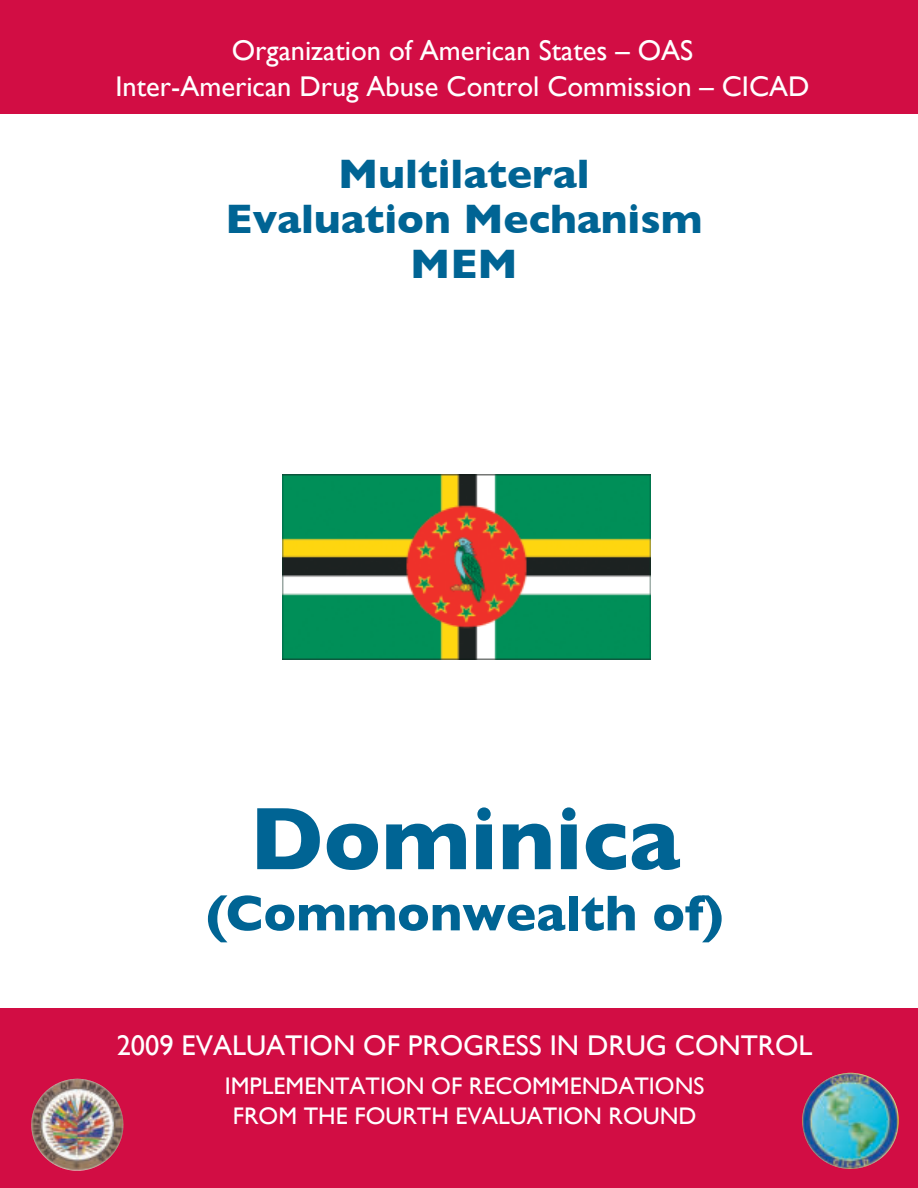
<style>
.page{position:relative;width:918px;height:1188px;background:#fff}
.page>*{position:absolute;margin:0;border:0;box-sizing:border-box;transform-origin:0 0}
.t1{font:700 90px "Gill Sans";color:#006494}
.t2{font:700 51px "Gill Sans";color:#006494}
.t3{font:700 42px/45px "Gill Sans";color:#006494;text-align:center}
.t4{font:28.5px/36px "Gill Sans";color:#fff;text-align:center}
.t5{font:24px/30px "Gill Sans";color:#fff;text-align:center}
</style>
<div class="page">
<div style="left:0;top:0;width:918px;height:114px;background:#d20d44"></div>
<div style="left:0;top:1008px;width:918px;height:180px;background:#d20d44"></div>
<img style="left:802px;top:1073px;width:97px;height:96px">
<img style="left:47px;top:1079px;width:29px;height:11px">
<img style="left:282px;top:475px;width:369px;height:184px">
<p class="t4" style="left:115px;top:32px;width:696px">Organization of American States – OAS<br>Inter-American Drug Abuse Control Commission – CICAD</p>
<h3 class="t3" style="left:226px;top:151px;width:478px">Multilateral<br>Evaluation Mechanism<br>MEM</h3>
<h1 class="t1" style="left:250px;top:786px;width:432px">Dominica</h1>
<h2 class="t2" style="left:206px;top:883px;width:519px">(Commonwealth of)</h2>
<p class="t4" style="left:117px;top:1027px;width:697px">2009 EVALUATION OF PROGRESS IN DRUG CONTROL</p>
<p class="t5" style="left:225px;top:1070px;width:481px">IMPLEMENTATION OF RECOMMENDATIONS<br>FROM THE FOURTH EVALUATION ROUND</p>
</div>
